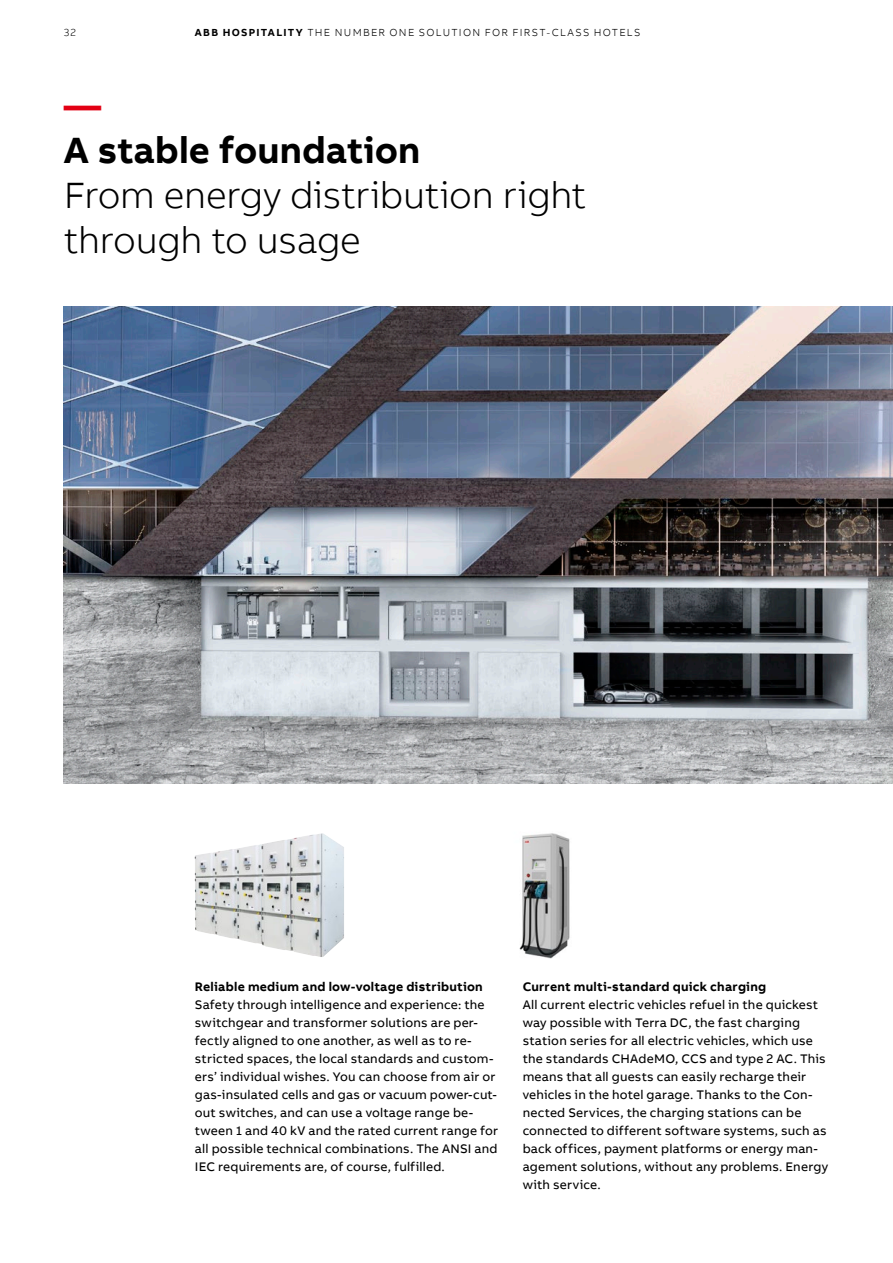
<style>
.page{position:relative;width:893px;height:1263px;background:#fff}
.page>*{position:absolute;margin:0;border:0;box-sizing:border-box;transform-origin:0 0}
.t1{font:300 37.5px/45px "AB Bvoice";letter-spacing:-.01em;color:#000}
.t2{font:700 37.5px "AB Bvoice";color:#000}
.t3{font:700 37.5px "AB Bvoice";color:#e30014}
.t4{font:12.75px/18px "AB Bvoice";letter-spacing:.015em;color:#000}
.t5{font:700 12.75px "AB Bvoice";letter-spacing:.02em;color:#000}
.t6{font:300 10.5px "AB Bvoice";letter-spacing:.12em;color:#000}
.s1{font-weight:700}
</style>
<div class="page">
<img style="left:64px;top:307px;width:829px;height:477px">
<img style="left:195px;top:833px;width:149px;height:124px">
<img style="left:519px;top:833px;width:51px;height:126px">
<p class="t6" style="left:64px;top:26px;width:14px">32</p>
<p class="t6" style="left:195px;top:26px;width:447px"><span class="s1">ABB HOSPITALITY</span> THE NUMBER ONE SOLUTION FOR FIRST-CLASS HOTELS</p>
<h1 class="t3" style="left:64px;top:81px;width:39px">—</h1>
<h1 class="t2" style="left:64px;top:126px;width:358px">A stable foundation</h1>
<h1 class="t1" style="left:64px;top:173px;width:524px">From energy distribution right through to usage</h1>
<p class="t5" style="left:195px;top:978px;width:289px">Reliable medium and low-voltage distribution</p>
<p class="t4" style="left:195px;top:996px;width:305px">Safety through intelligence and experience: the switchgear and transformer solutions are per&shy;fectly aligned to one another, as well as to re&shy;stricted spaces, the local standards and custom&shy;ers’ individual wishes. You can choose from air or gas-insulated cells and gas or vacuum power-cut&shy;out switches, and can use a voltage range be&shy;tween 1 and 40 kV and the rated current range for all possible technical combinations. The ANSI and IEC requirements are, of course, fulfilled.</p>
<p class="t5" style="left:523px;top:978px;width:245px">Current multi-standard quick charging</p>
<p class="t4" style="left:523px;top:996px;width:307px">All current electric vehicles refuel in the quickest way possible with Terra DC, the fast charging station series for all electric vehicles, which use the standards CHAdeMO, CCS and type 2 AC. This means that all guests can easily recharge their vehicles in the hotel garage. Thanks to the Con&shy;nected Services, the charging stations can be connected to different software systems, such as back offices, payment platforms or energy man&shy;agement solutions, without any problems. Energy with service.</p>
</div>
